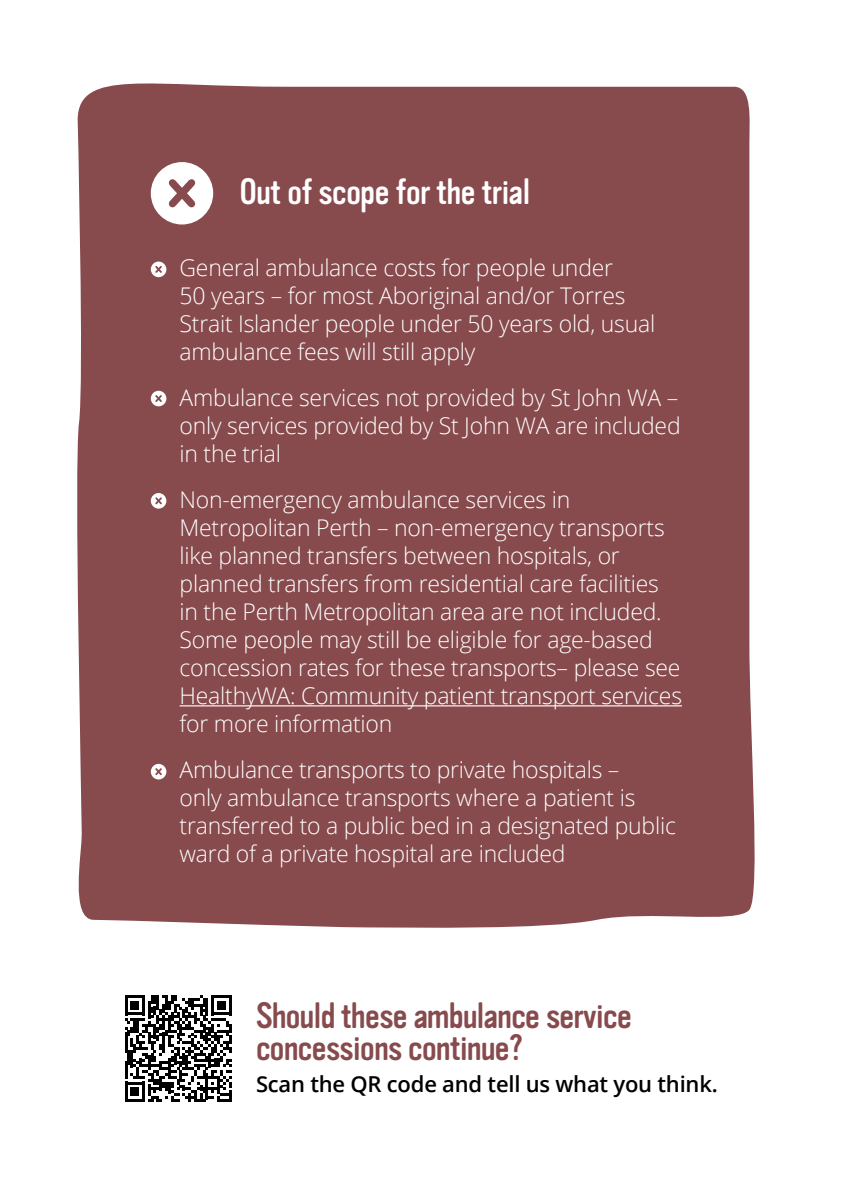
<style>
.page{position:relative;width:842px;height:1191px;background:#fff}
.page>*{position:absolute;margin:0;border:0;box-sizing:border-box;transform-origin:0 0}
.t1{font:36px/32px "Vinyl OT";letter-spacing:-.015em;color:#874a4d}
.t2{font:36px "Vinyl OT";letter-spacing:-.01em;color:#fff}
.t3{font:300 23px/28px "Open Sans";letter-spacing:-.01em;color:#fff}
.t4{font:600 22px "Open Sans";letter-spacing:-.01em;color:#000}
</style>
<div class="page">
<div style="left:77px;top:83px;width:678px;height:845px;background:#874a4d"></div>
<hr style="left:180px;top:705px;width:502px;height:1px;background:#fff">
<div style="left:151px;top:162px;width:62px;height:62px;background:#fff;border-radius:50%"></div>
<svg style="left:168px;top:179px;width:28px;height:29px"></svg>
<div style="left:151px;top:261px;width:15px;height:16px;background:#fff;border-radius:50%"></div>
<svg style="left:155px;top:266px;width:7px;height:7px"></svg>
<div style="left:151px;top:391px;width:15px;height:15px;background:#fff;border-radius:50%"></div>
<svg style="left:155px;top:395px;width:7px;height:7px"></svg>
<div style="left:151px;top:493px;width:15px;height:15px;background:#fff;border-radius:50%"></div>
<svg style="left:155px;top:497px;width:7px;height:8px"></svg>
<div style="left:151px;top:764px;width:15px;height:15px;background:#fff;border-radius:50%"></div>
<svg style="left:155px;top:768px;width:7px;height:7px"></svg>
<svg style="left:125px;top:995px;width:106px;height:106px"></svg>
<h1 class="t2" style="left:239px;top:172px;width:292px">Out of scope for the trial</h1>
<p class="t3" style="left:180px;top:253px;width:477px;text-indent:-29px">• General ambulance costs for people under<br>50 years – for most Aboriginal and/or Torres Strait Islander people under 50 years old, usual ambulance fees will still apply</p>
<p class="t3" style="left:180px;top:383px;width:503px;text-align:justify;text-indent:-29px">• Ambulance services not provided by St John WA – only services provided by St John WA are included in the trial</p>
<p class="t3" style="left:180px;top:485px;width:504px;text-indent:-29px">• Non-emergency ambulance services in Metropolitan Perth – non-emergency transports like planned transfers between hospitals, or planned transfers from residential care facilities in the Perth Metropolitan area are not included.<br>Some people may still be eligible for age-based concession rates for these transports– please see HealthyWA: Community patient transport services for more information</p>
<p class="t3" style="left:180px;top:755px;width:498px;text-indent:-29px">• Ambulance transports to private hospitals –<br>only ambulance transports where a patient is transferred to a public bed in a designated public ward of a private hospital are included</p>
<h1 class="t1" style="left:256px;top:1000px;width:377px">Should these ambulance service concessions continue?</h1>
<p class="t4" style="left:256px;top:1069px;width:463px">Scan the QR code and tell us what you think.</p>
</div>
